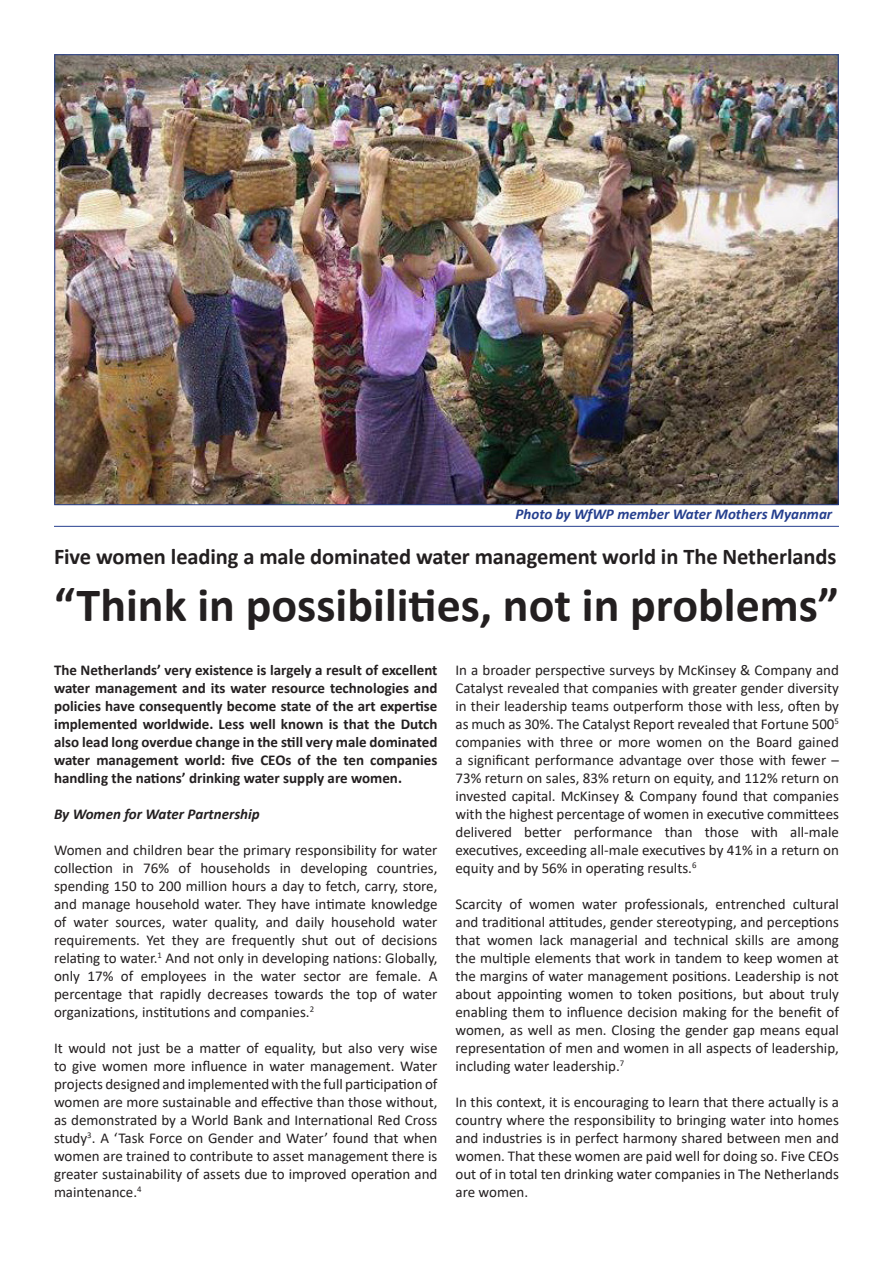
<style>
.page{position:relative;width:893px;height:1263px;background:#fff}
.page>*{position:absolute;margin:0;border:0;box-sizing:border-box;transform-origin:0 0}
.t1{font:700 48px "Calibri";color:#231f20}
.t2{font:700 22.5px "Calibri";letter-spacing:-.005em;color:#231f20}
.t3{font:15px/18px "Calibri";color:#231f20;text-align:justify}
.t4{font:700 15px/18px "Calibri";color:#231f20;text-align:justify}
.t5{font:italic 700 15px "Calibri";color:#253f8e}
.t6{font:italic 700 15px "Calibri";color:#231f20}
</style>
<div class="page">
<img style="left:56px;top:56px;width:781px;height:447px">
<hr style="left:54px;top:526px;width:785px;height:1px;background:#253f8e">
<p class="t5" style="left:516px;top:503px;width:318px">Photo by WfWP member Water Mothers Myanmar</p>
<p class="t2" style="left:54px;top:540px;width:784px">Five women leading a male dominated water management world in The Netherlands</p>
<p class="t1" style="left:54px;top:571px;width:786px">“Think in possibilities, not in problems”</p>
<p class="t4" style="left:54px;top:661px;width:385px">The Netherlands’ very existence is largely a result of excellent water management and its water resource technologies and policies have consequently become state of the art expertise implemented worldwide. Less well known is that the Dutch also lead long overdue change in the still very male dominated water management world: five CEOs of the ten companies handling the nations’ drinking water supply are women.</p>
<p class="t6" style="left:54px;top:803px;width:207px">By Women for Water Partnership</p>
<p class="t3" style="left:54px;top:841px;width:385px">Women and children bear the primary responsibility for water collection in 76% of households in developing countries, spending 150 to 200 million hours a day to fetch, carry, store, and manage household water. They have intimate knowledge of water sources, water quality, and daily household water requirements. Yet they are frequently shut out of decisions relating to water.<sup>1</sup> And not only in developing nations: Globally, only 17% of employees in the water sector are female. A percentage that rapidly decreases towards the top of water organizations, institutions and companies.<sup>2</sup></p>
<p class="t3" style="left:54px;top:1039px;width:385px">It would not just be a matter of equality, but also very wise to give women more influence in water management. Water projects designed and implemented with the full participation of women are more sustainable and effective than those without, as demonstrated by a World Bank and International Red Cross study<sup>3</sup>. A ‘Task Force on Gender and Water’ found that when women are trained to contribute to asset management there is greater sustainability of assets due to improved operation and maintenance.<sup>4</sup></p>
<p class="t3" style="left:455px;top:661px;width:385px">In a broader perspective surveys by McKinsey &amp; Company and Catalyst revealed that companies with greater gender diversity in their leadership teams outperform those with less, often by as much as 30%. The Catalyst Report revealed that Fortune 500<sup>5 </sup>companies with three or more women on the Board gained a significant performance advantage over those with fewer – 73% return on sales, 83% return on equity, and 112% return on invested capital. McKinsey &amp; Company found that companies with the highest percentage of women in executive committees delivered better performance than those with all-male executives, exceeding all-male executives by 41% in a return on equity and by 56% in operating results.<sup>6</sup></p>
<p class="t3" style="left:455px;top:895px;width:385px">Scarcity of women water professionals, entrenched cultural and traditional attitudes, gender stereotyping, and perceptions that women lack managerial and technical skills are among the multiple elements that work in tandem to keep women at the margins of water management positions. Leadership is not about appointing women to token positions, but about truly enabling them to influence decision making for the benefit of women, as well as men. Closing the gender gap means equal representation of men and women in all aspects of leadership, including water leadership.<sup>7</sup></p>
<p class="t3" style="left:455px;top:1093px;width:385px">In this context, it is encouraging to learn that there actually is a country where the responsibility to bringing water into homes and industries is in perfect harmony shared between men and women. That these women are paid well for doing so. Five CEOs out of in total ten drinking water companies in The Netherlands are women.</p>
</div>
